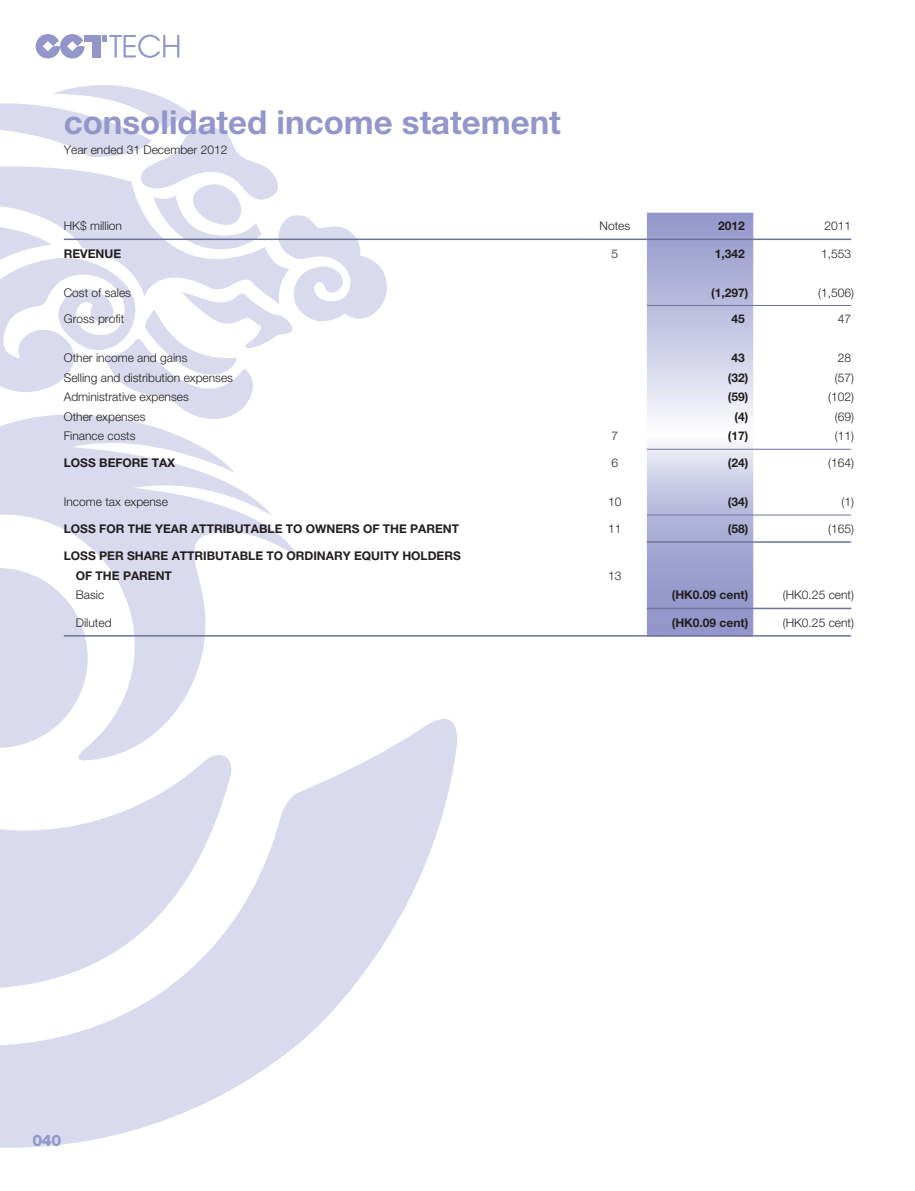
<style>
.page{position:relative;width:915px;height:1191px;background:#fff}
.page>*{position:absolute;margin:0;border:0;box-sizing:border-box;transform-origin:0 0}
.t1{font:700 33px "Helvetica Neue LT Std";color:#9396ca}
.t2{font:800 15.75px "Helvetica Neue LT Std";color:#9396ca}
.t3{font:300 12px "Helvetica Neue LT Std";color:#231f20}
.t4{font:700 12px/19.5px "Helvetica Neue LT Std";color:#231f20}
</style>
<div class="page">
<hr style="left:92px;top:35px;width:4px;height:22px;background:#9396ca">
<svg style="left:36px;top:34px;width:48px;height:24px"></svg>
<div style="left:84px;top:35px;width:11px;height:7px;background:#9396ca"></div>
<hr style="left:98px;top:35px;width:3px;height:22px;background:#9396ca">
<svg style="left:102px;top:35px;width:77px;height:23px"></svg>
<svg style="left:0;top:636px;width:460px;height:511px"></svg>
<svg style="left:0;top:760px;width:235px;height:229px;fill:#d9daed"></svg>
<svg style="left:0;top:421px;width:300px;height:339px;fill:#d9daed"></svg>
<svg style="left:0;top:85px;width:387px;height:336px"></svg>
<svg style="left:646px;top:213px;width:107px;height:422px;background:#bdbfde"></svg>
<hr style="left:64px;top:238px;width:519px;height:2px;background:#6e729a">
<hr style="left:583px;top:238px;width:63px;height:2px;background:#6e729a">
<hr style="left:646px;top:238px;width:107px;height:2px;background:#6e729a">
<hr style="left:753px;top:238px;width:97px;height:2px;background:#6e729a">
<hr style="left:646px;top:305px;width:107px;height:1px;background:#6e729a">
<hr style="left:753px;top:305px;width:97px;height:1px;background:#6e729a">
<hr style="left:646px;top:449px;width:107px;height:1px;background:#6e729a">
<hr style="left:753px;top:449px;width:97px;height:1px;background:#6e729a">
<hr style="left:646px;top:514px;width:107px;height:1px;background:#6e729a">
<hr style="left:753px;top:514px;width:97px;height:1px;background:#6e729a">
<hr style="left:646px;top:541px;width:107px;height:2px;background:#6e729a">
<hr style="left:753px;top:541px;width:97px;height:2px;background:#6e729a">
<hr style="left:646px;top:607px;width:107px;height:2px;background:#6e729a">
<hr style="left:753px;top:607px;width:97px;height:2px;background:#6e729a">
<hr style="left:64px;top:635px;width:519px;height:1px;background:#6e729a">
<hr style="left:583px;top:635px;width:63px;height:1px;background:#6e729a">
<hr style="left:646px;top:635px;width:107px;height:1px;background:#6e729a">
<hr style="left:753px;top:635px;width:97px;height:1px;background:#6e729a">
<h1 class="t1" style="left:64px;top:102px;width:498px">consolidated income statement</h1>
<p class="t3" style="left:64px;top:142px;width:165px">Year ended 31 December 2012</p>
<p class="t3" style="left:64px;top:218px;width:60px">HK$ million</p>
<p class="t3" style="left:599px;top:218px;width:32px">Notes</p>
<p class="t4" style="left:717px;top:216px;width:28px">2012</p>
<p class="t3" style="left:824px;top:218px;width:28px">2011</p>
<p class="t4" style="left:64px;top:243px;width:59px">REVENUE</p>
<p class="t3" style="left:611px;top:246px;width:8px">5</p>
<p class="t4" style="left:714px;top:243px;width:32px">1,342</p>
<p class="t3" style="left:820px;top:246px;width:32px">1,553</p>
<p class="t3" style="left:64px;top:285px;width:69px">Cost of sales</p>
<p class="t4" style="left:711px;top:282px;width:39px">(1,297)</p>
<p class="t3" style="left:817px;top:285px;width:37px">(1,506)</p>
<p class="t3" style="left:64px;top:312px;width:62px">Gross profit</p>
<p class="t4" style="left:731px;top:309px;width:15px">45</p>
<p class="t3" style="left:837px;top:312px;width:15px">47</p>
<p class="t3" style="left:64px;top:351px;width:125px">Other income and gains</p>
<p class="t4" style="left:731px;top:348px;width:15px">43</p>
<p class="t3" style="left:837px;top:351px;width:15px">28</p>
<p class="t3" style="left:64px;top:370px;width:171px">Selling and distribution expenses</p>
<p class="t4" style="left:727px;top:367px;width:22px">(32)</p>
<p class="t3" style="left:834px;top:370px;width:21px">(57)</p>
<p class="t3" style="left:64px;top:390px;width:126px">Administrative expenses</p>
<p class="t4" style="left:727px;top:387px;width:22px">(59)</p>
<p class="t3" style="left:827px;top:390px;width:27px">(102)</p>
<p class="t3" style="left:64px;top:409px;width:83px">Other expenses</p>
<p class="t4" style="left:734px;top:406px;width:15px">(4)</p>
<p class="t3" style="left:834px;top:409px;width:21px">(69)</p>
<p class="t3" style="left:64px;top:429px;width:73px">Finance costs</p>
<p class="t3" style="left:611px;top:429px;width:8px">7</p>
<p class="t4" style="left:727px;top:426px;width:22px">(17)</p>
<p class="t3" style="left:834px;top:429px;width:21px">(11)</p>
<p class="t4" style="left:64px;top:453px;width:113px">LOSS BEFORE TAX</p>
<p class="t3" style="left:611px;top:455px;width:8px">6</p>
<p class="t4" style="left:727px;top:453px;width:22px">(24)</p>
<p class="t3" style="left:827px;top:455px;width:27px">(164)</p>
<p class="t3" style="left:64px;top:494px;width:106px">Income tax expense</p>
<p class="t3" style="left:608px;top:494px;width:15px">10</p>
<p class="t4" style="left:727px;top:492px;width:22px">(34)</p>
<p class="t3" style="left:841px;top:494px;width:14px">(1)</p>
<p class="t4" style="left:64px;top:518px;width:396px">LOSS FOR THE YEAR ATTRIBUTABLE TO OWNERS OF THE PARENT</p>
<p class="t3" style="left:608px;top:521px;width:15px">11</p>
<p class="t4" style="left:727px;top:518px;width:22px">(58)</p>
<p class="t3" style="left:827px;top:521px;width:27px">(165)</p>
<p class="t4" style="left:64px;top:546px;width:45px">LOSS per</p>
<p class="t4" style="left:127px;top:546px;width:10px">share</p>
<p class="t4" style="left:76px;top:546px;width:386px;text-indent:96px">ATTRIBUTABLE TO ORDINARY EQUITY HOLDERS<br>OF THE PARENT</p>
<p class="t3" style="left:608px;top:568px;width:15px">13</p>
<p class="t3" style="left:76px;top:587px;width:30px">Basic</p>
<p class="t4" style="left:671px;top:585px;width:78px">(HK0.09 cent)</p>
<p class="t3" style="left:782px;top:587px;width:73px">(HK0.25 cent)</p>
<p class="t3" style="left:76px;top:615px;width:37px">Diluted</p>
<p class="t4" style="left:671px;top:612px;width:78px">(HK0.09 cent)</p>
<p class="t3" style="left:782px;top:615px;width:73px">(HK0.25 cent)</p>
<h2 class="t2" style="left:32px;top:1131px;width:31px">040</h2>
</div>
